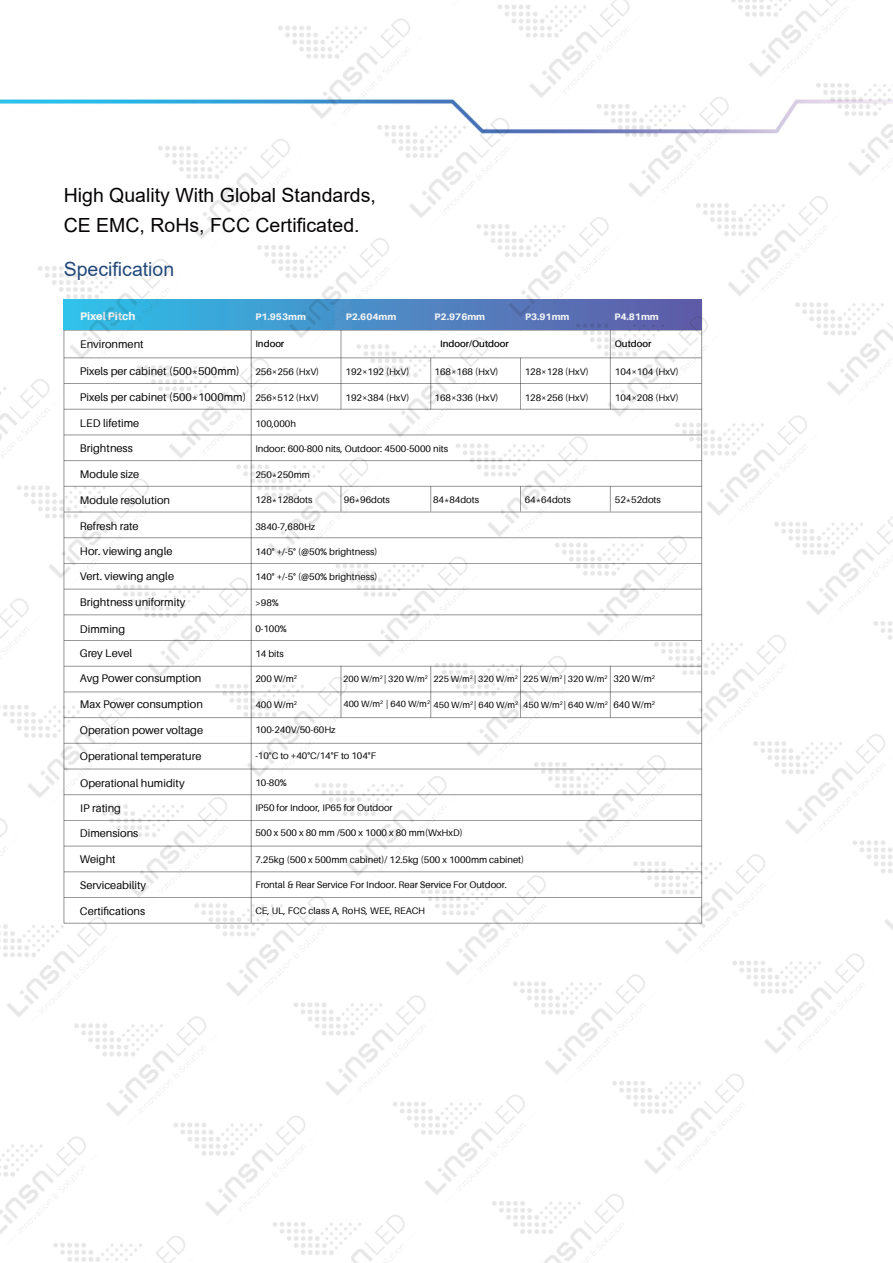
<style>
.page{position:relative;width:893px;height:1263px;background:#fff}
.page>*{position:absolute;margin:0;border:0;box-sizing:border-box;transform-origin:0 0}
.t1{font:19.5px/29.7px "Arial";color:#060303}
.t2{font:19.5px "Arial";color:#244a7c}
.t3{font:11.1px "Aileron";color:#030303}
.t4{font:800 11.1px "Aileron";color:#f3f5f5}
.t5{font:9.45px "Aileron";color:#030303}
.t6{font:800 9.45px "Aileron";color:#f3f5f5}
.t7{font:600 9.45px "Aileron";color:#030303}
.t8{font:9px "Aileron";color:#030303}
.s1{font-size:9.45px}
</style>
<div class="page">
<img style="left:0;top:100px;width:789px;height:33px">
<hr style="left:64px;top:923px;width:638px;height:1px;background:#030303">
<hr style="left:64px;top:897px;width:638px;height:1px;background:#030303">
<hr style="left:64px;top:871px;width:638px;height:1px;background:#030303">
<hr style="left:64px;top:846px;width:638px;height:1px;background:#030303">
<hr style="left:64px;top:820px;width:638px;height:1px;background:#030303">
<hr style="left:64px;top:794px;width:638px;height:1px;background:#030303">
<hr style="left:64px;top:769px;width:638px;height:1px;background:#030303">
<hr style="left:64px;top:717px;width:638px;height:1px;background:#030303">
<hr style="left:64px;top:691px;width:638px;height:1px;background:#030303">
<hr style="left:64px;top:666px;width:638px;height:1px;background:#030303">
<hr style="left:64px;top:614px;width:638px;height:1px;background:#030303">
<hr style="left:64px;top:589px;width:638px;height:1px;background:#030303">
<hr style="left:64px;top:563px;width:638px;height:1px;background:#030303">
<hr style="left:64px;top:512px;width:638px;height:1px;background:#030303">
<hr style="left:64px;top:486px;width:638px;height:1px;background:#030303">
<hr style="left:64px;top:460px;width:638px;height:1px;background:#030303">
<hr style="left:64px;top:434px;width:638px;height:1px;background:#030303">
<hr style="left:64px;top:409px;width:638px;height:1px;background:#030303">
<hr style="left:64px;top:383px;width:638px;height:1px;background:#030303">
<hr style="left:64px;top:357px;width:638px;height:1px;background:#030303">
<hr style="left:701px;top:302px;width:1px;height:621px;background:#030303">
<hr style="left:64px;top:302px;width:1px;height:621px;background:#030303">
<hr style="left:520px;top:358px;width:1px;height:51px;background:#030303">
<hr style="left:251px;top:302px;width:1px;height:621px;background:#030303">
<hr style="left:610px;top:666px;width:1px;height:52px;background:#030303">
<img style="left:739px;top:953px;width:125px;height:101px">
<img style="left:60px;top:1236px;width:125px;height:27px">
<img style="left:0;top:1136px;width:104px;height:114px">
<img style="left:0;top:1136px;width:5px;height:15px">
<img style="left:280px;top:1215px;width:125px;height:48px">
<img style="left:180px;top:1115px;width:143px;height:114px">
<img style="left:81px;top:1016px;width:143px;height:114px">
<img style="left:0;top:854px;width:125px;height:177px">
<img style="left:0;top:818px;width:26px;height:114px">
<img style="left:499px;top:1194px;width:125px;height:69px">
<img style="left:400px;top:1095px;width:143px;height:113px">
<img style="left:301px;top:995px;width:143px;height:114px">
<img style="left:167px;top:833px;width:177px;height:177px">
<img style="left:68px;top:742px;width:177px;height:169px">
<img style="left:3px;top:634px;width:143px;height:178px">
<img style="left:0;top:598px;width:47px;height:114px">
<img style="left:619px;top:1010px;width:143px;height:164px">
<img style="left:520px;top:922px;width:143px;height:166px">
<img style="left:386px;top:820px;width:178px;height:169px">
<img style="left:287px;top:717px;width:178px;height:173px">
<img style="left:188px;top:614px;width:177px;height:177px">
<img style="left:89px;top:537px;width:177px;height:154px">
<img style="left:24px;top:434px;width:143px;height:158px">
<img style="left:0;top:373px;width:68px;height:120px">
<img style="left:606px;top:791px;width:177px;height:177px">
<img style="left:507px;top:692px;width:177px;height:177px">
<img style="left:407px;top:614px;width:178px;height:156px">
<img style="left:308px;top:511px;width:177px;height:159px">
<img style="left:209px;top:408px;width:177px;height:163px">
<img style="left:110px;top:299px;width:177px;height:173px">
<img style="left:38px;top:259px;width:150px;height:114px">
<img style="left:860px;top:848px;width:33px;height:82px">
<img style="left:726px;top:734px;width:164px;height:114px">
<img style="left:627px;top:635px;width:177px;height:114px">
<img style="left:528px;top:485px;width:177px;height:164px">
<img style="left:428px;top:373px;width:178px;height:177px">
<img style="left:329px;top:299px;width:177px;height:152px">
<img style="left:230px;top:238px;width:177px;height:114px">
<img style="left:131px;top:99px;width:177px;height:154px">
<img style="left:781px;top:516px;width:112px;height:113px">
<img style="left:648px;top:415px;width:177px;height:114px">
<img style="left:549px;top:299px;width:177px;height:131px">
<img style="left:449px;top:217px;width:178px;height:114px">
<img style="left:350px;top:99px;width:177px;height:133px">
<img style="left:251px;top:18px;width:177px;height:114px">
<img style="left:802px;top:303px;width:91px;height:92px">
<img style="left:669px;top:133px;width:177px;height:177px">
<img style="left:569px;top:97px;width:178px;height:114px">
<img style="left:470px;top:0;width:178px;height:112px">
<img style="left:470px;top:0;width:78px;height:12px">
<img style="left:789px;top:84px;width:104px;height:106px">
<img style="left:731px;top:0;width:136px;height:91px">
<h1 class="t1" style="left:64px;top:180px;width:314px">High Quality With Global Standards,<br>CE EMC, RoHs, FCC Certificated.</h1>
<h1 class="t2" style="left:64px;top:255px;width:112px">Specification</h1>
<p class="t4" style="left:80px;top:310px;width:57px">Pixel Pitch</p>
<p class="t6" style="left:255px;top:312px;width:52px">P1.953mm</p>
<p class="t6" style="left:346px;top:312px;width:52px">P2.604mm</p>
<p class="t6" style="left:435px;top:311px;width:52px">P2.976mm</p>
<p class="t6" style="left:525px;top:311px;width:46px">P3.91mm</p>
<p class="t6" style="left:614px;top:311px;width:46px">P4.81mm</p>
<p class="t3" style="left:80px;top:338px;width:65px">Environment</p>
<p class="t3" style="left:80px;top:365px;width:161px">Pixels per cabinet (500*500mm)</p>
<p class="t3" style="left:80px;top:391px;width:168px">Pixels per cabinet (500*1000mm)</p>
<p class="t3" style="left:80px;top:417px;width:61px">LED lifetime</p>
<p class="t3" style="left:80px;top:442px;width:54px">Brightness</p>
<p class="t3" style="left:80px;top:468px;width:61px">Module size</p>
<p class="t3" style="left:80px;top:494px;width:92px">Module resolution</p>
<p class="t3" style="left:80px;top:520px;width:60px">Refresh rate</p>
<p class="t3" style="left:80px;top:545px;width:94px">Hor. viewing angle</p>
<p class="t3" style="left:80px;top:570px;width:96px">Vert. viewing angle</p>
<p class="t3" style="left:80px;top:596px;width:107px">Brightness uniformity</p>
<p class="t3" style="left:80px;top:623px;width:47px">Dimming</p>
<p class="t3" style="left:80px;top:647px;width:54px">Grey Level</p>
<p class="t3" style="left:80px;top:672px;width:123px">Avg Power consumption</p>
<p class="t3" style="left:80px;top:698px;width:124px">Max Power consumption</p>
<p class="t3" style="left:80px;top:724px;width:125px">Operation power voltage</p>
<p class="t3" style="left:80px;top:750px;width:123px">Operational temperature</p>
<p class="t3" style="left:80px;top:777px;width:106px">Operational humidity</p>
<p class="t3" style="left:80px;top:802px;width:42px">IP rating</p>
<p class="t3" style="left:80px;top:827px;width:60px">Dimensions</p>
<p class="t3" style="left:80px;top:853px;width:37px">Weight</p>
<p class="t3" style="left:80px;top:879px;width:68px">Serviceability</p>
<p class="t3" style="left:80px;top:905px;width:67px">Certifications</p>
<p class="t7" style="left:255px;top:338px;width:30px">Indoor</p>
<p class="t7" style="left:440px;top:338px;width:70px">Indoor/Outdoor</p>
<p class="t7" style="left:615px;top:338px;width:38px">Outdoor</p>
<p class="t5" style="left:255px;top:366px;width:65px">256×256 (HxV)</p>
<p class="t5" style="left:345px;top:366px;width:65px">192×192 (HxV)</p>
<p class="t5" style="left:435px;top:366px;width:65px">168×168 (HxV)</p>
<p class="t5" style="left:525px;top:366px;width:65px">128×128 (HxV)</p>
<p class="t5" style="left:615px;top:366px;width:65px">104×104 (HxV)</p>
<p class="t5" style="left:255px;top:392px;width:65px">256×512 (HxV)</p>
<p class="t5" style="left:345px;top:392px;width:65px">192×384 (HxV)</p>
<p class="t5" style="left:435px;top:392px;width:65px">168×336 (HxV)</p>
<p class="t5" style="left:525px;top:392px;width:65px">128×256 (HxV)</p>
<p class="t5" style="left:615px;top:392px;width:65px">104×208 (HxV)</p>
<p class="t5" style="left:255px;top:418px;width:42px">100,000h</p>
<p class="t5" style="left:255px;top:443px;width:194px">Indoor: 600-800 nits, Outdoor: 4500-5000 nits</p>
<p class="t5" style="left:255px;top:469px;width:56px">250*250mm</p>
<p class="t5" style="left:255px;top:495px;width:59px">128*128dots</p>
<p class="t5" style="left:344px;top:495px;width:48px">96*96dots</p>
<p class="t5" style="left:433px;top:495px;width:48px">84*84dots</p>
<p class="t5" style="left:525px;top:495px;width:48px">64*64dots</p>
<p class="t5" style="left:615px;top:495px;width:48px">52*52dots</p>
<p class="t5" style="left:255px;top:521px;width:62px">3840-7,680Hz</p>
<p class="t5" style="left:255px;top:546px;width:124px">140° +/-5° (@50% brightness)</p>
<p class="t5" style="left:255px;top:571px;width:124px">140° +/-5° (@50% brightness)</p>
<p class="t5" style="left:255px;top:597px;width:25px">&gt;98%</p>
<p class="t5" style="left:255px;top:624px;width:33px">0-100%</p>
<p class="t5" style="left:255px;top:648px;width:30px">14 bits</p>
<p class="t5" style="left:255px;top:673px;width:43px">200 W/m<sup>2</sup></p>
<p class="t8" style="left:343px;top:674px;width:313px">200 W/m<sup>2</sup> | 320 W/m<sup>2</sup> 225 W/m<sup>2</sup> | 320 W/m<sup>2</sup> 225 W/m<sup>2</sup> | 320 W/m<sup>2</sup> <span class="s1">320 W/m</span><sup>2</sup></p>
<p class="t5" style="left:255px;top:699px;width:43px">400 W/m<sup>2</sup></p>
<p class="t8" style="left:344px;top:700px;width:313px">400 W/m<sup>2</sup> | 640 W/m<sup>2</sup> 450 W/m<sup>2</sup> | 640 W/m<sup>2</sup> 450 W/m<sup>2</sup> | 640 W/m<sup>2</sup> <span class="s1">640 W/m</span><sup>2</sup></p>
<p class="t5" style="left:255px;top:725px;width:82px">100-240V/50-60Hz</p>
<p class="t5" style="left:255px;top:751px;width:122px">-10°C to +40°C/14°F to 104°F</p>
<p class="t5" style="left:255px;top:778px;width:33px">10-80%</p>
<p class="t5" style="left:255px;top:803px;width:139px">IP50 for Indoor, IP65 for Outdoor</p>
<p class="t5" style="left:255px;top:828px;width:209px">500 x 500 x 80 mm /500 x 1000 x 80 mm(WxHxD)</p>
<p class="t5" style="left:255px;top:854px;width:270px">7.25kg (500 x 500mm cabinet)/ 12.5kg (500 x 1000mm cabinet)</p>
<p class="t5" style="left:255px;top:880px;width:253px">Frontal &amp; Rear Service For Indoor. Rear Service For Outdoor.</p>
<p class="t5" style="left:255px;top:906px;width:171px">CE, UL, FCC class A, RoHS, WEE, REACH</p>
</div>
